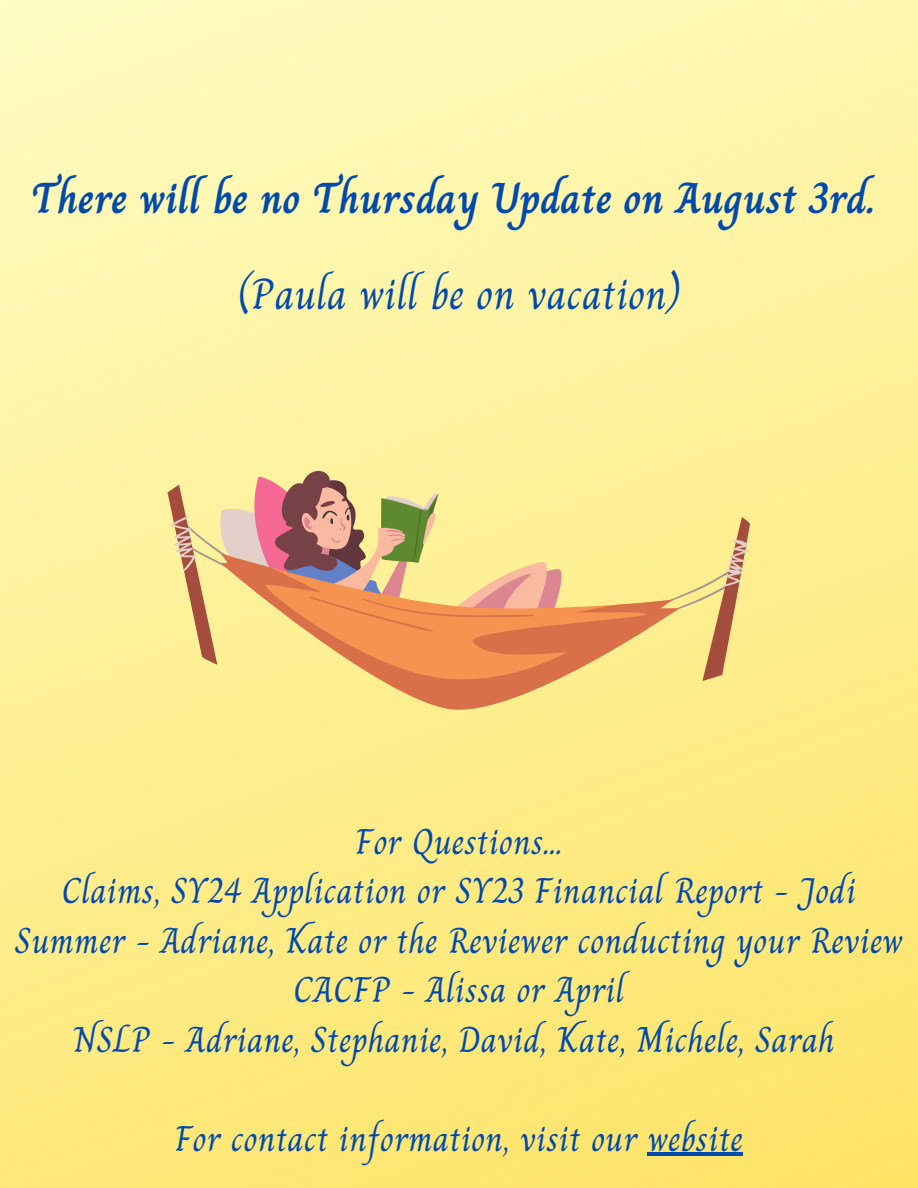
<style>
.page{position:relative;width:918px;height:1188px;background:#fff}
.page>*{position:absolute;margin:0;border:0;box-sizing:border-box;transform-origin:0 0}
.t1{font:700 43.5px "Charm";color:#004aad}
.t2{font:43.5px "Charm";color:#004aad}
.t3{font:36px "Charm";color:#004aad}
</style>
<div class="page">
<img style="left:0;top:0;width:918px;height:1188px">
<svg style="left:221px;top:554px;width:460px;height:167px;background:#f5cb7b"></svg>
<svg style="left:667px;top:517px;width:83px;height:164px;background:#efd484"></svg>
<svg style="left:168px;top:467px;width:400px;height:198px;background:#e8ba7f"></svg>
<hr style="left:648px;top:1153px;width:95px;height:3px;background:#004aad">
<p class="t1" style="left:31px;top:164px;width:845px">There will be no Thursday Update on August 3rd.</p>
<p class="t2" style="left:238px;top:260px;width:444px">(Paula will be on vacation)</p>
<p class="t3" style="left:356px;top:813px;width:208px">For Questions...</p>
<p class="t3" style="left:62px;top:863px;width:796px">Claims, SY24 Application or SY23 Financial Report - Jodi</p>
<p class="t3" style="left:15px;top:912px;width:890px">Summer - Adriane, Kate or the Reviewer conducting your Review</p>
<p class="t3" style="left:293px;top:962px;width:333px">CACFP - Alissa or April</p>
<p class="t3" style="left:73px;top:1011px;width:764px">NSLP - Adriane, Stephanie, David, Kate, Michele, Sarah</p>
<p class="t3" style="left:175px;top:1110px;width:570px">For contact information, visit our website</p>
</div>
